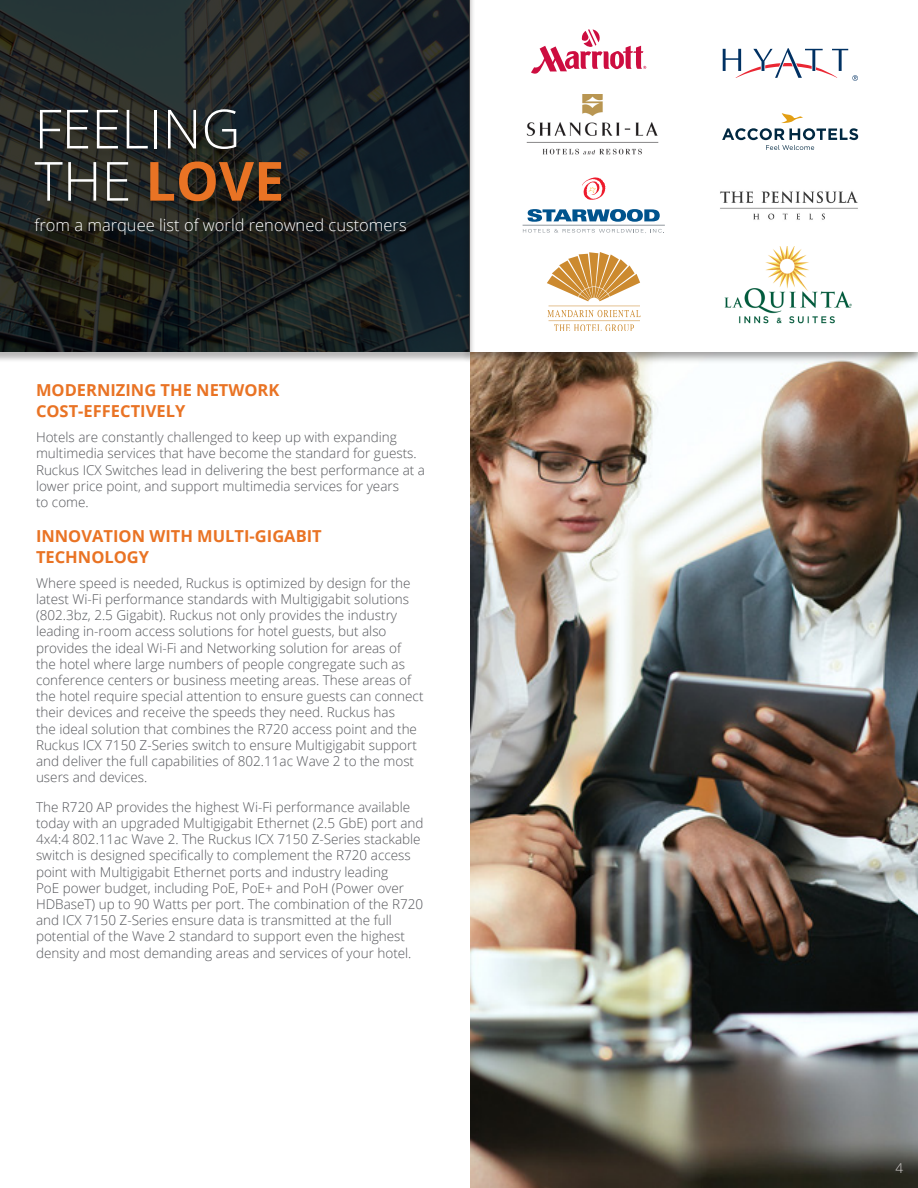
<style>
.page{position:relative;width:918px;height:1188px;background:#fff}
.page>*{position:absolute;margin:0;border:0;box-sizing:border-box;transform-origin:0 0}
.Main_Title{font:300 54px/52.2px "Open Sans";color:#fff}
.BODY_SUBHEAD_Orange{font:700 16.5px/21px "Open Sans";color:#e97324}
.Main_Title-2{font:300 16.5px "Open Sans";color:#fff}
.t1{font:300 13.5px/16.2px "Open Sans";color:#54555a}
.TableBullet{font:300 13.5px "Open Sans";color:#dcd8d7}
.s1{font-weight:700;color:#e97324}
</style>
<div class="page">
<img style="left:470px;top:365px;width:448px;height:823px">
<div style="left:462px;top:0;width:456px;height:365px;background:#231f20;opacity:.45"></div>
<div style="left:470px;top:0;width:448px;height:352px;background:#fff"></div>
<div style="left:0;top:0;width:475px;height:363px;background:#231f20;opacity:.45"></div>
<svg style="left:0;top:0;width:470px;height:352px;background:#1c2323"></svg>
<img style="left:526px;top:94px;width:133px;height:61px">
<svg style="left:528px;top:209px;width:132px;height:13px"></svg>
<svg style="left:523px;top:229px;width:141px;height:4px"></svg>
<hr style="left:523px;top:225px;width:142px;height:1px;background:#90979d">
<svg style="left:582px;top:177px;width:23px;height:23px"></svg>
<svg style="left:531px;top:29px;width:115px;height:45px"></svg>
<svg style="left:547px;top:310px;width:94px;height:7px"></svg>
<svg style="left:554px;top:324px;width:80px;height:7px"></svg>
<hr style="left:549px;top:321px;width:91px;height:1px;background:#cc8a2f">
<hr style="left:549px;top:306px;width:91px;height:1px;background:#cc8a2f">
<svg style="left:547px;top:252px;width:93px;height:50px"></svg>
<svg style="left:722px;top:113px;width:136px;height:37px"></svg>
<svg style="left:723px;top:48px;width:135px;height:33px"></svg>
<img style="left:720px;top:191px;width:138px;height:29px">
<img style="left:724px;top:246px;width:128px;height:78px">
<p class="Main_Title" style="left:34px;top:101px;width:251px">FEELING<br>THE <span class="s1">LOVE</span></p>
<p class="Main_Title-2" style="left:34px;top:214px;width:374px">from a marquee list of world renowned customers</p>
<p class="BODY_SUBHEAD_Orange" style="left:36px;top:379px;width:245px">MODERNIZING THE NETWORK<br>COST-EFFECTIVELY</p>
<p class="t1" style="left:36px;top:429px;width:391px">Hotels are constantly challenged to keep up with expanding multimedia services that have become the standard for guests.<br>Ruckus ICX Switches lead in delivering the best performance at a lower price point, and support multimedia services for years<br>to come.</p>
<p class="BODY_SUBHEAD_Orange" style="left:36px;top:525px;width:287px">INNOVATION WITH MULTI-GIGABIT<br>TECHNOLOGY</p>
<p class="t1" style="left:36px;top:574px;width:389px">Where speed is needed, Ruckus is optimized by design for the latest Wi-Fi performance standards with Multigigabit solutions (802.3bz, 2.5 Gigabit). Ruckus not only provides the industry leading in-room access solutions for hotel guests, but also provides the ideal Wi-Fi and Networking solution for areas of the hotel where large numbers of people congregate such as conference centers or business meeting areas. These areas of the hotel require special attention to ensure guests can connect their devices and receive the speeds they need. Ruckus has<br>the ideal solution that combines the R720 access point and the Ruckus ICX 7150 Z-Series switch to ensure Multigigabit support and deliver the full capabilities of 802.11ac Wave 2 to the most users and devices.</p>
<p class="t1" style="left:36px;top:798px;width:389px">The R720 AP provides the highest Wi-Fi performance available today with an upgraded Multigigabit Ethernet (2.5 GbE) port and 4x4:4 802.11ac Wave 2. The Ruckus ICX 7150 Z-Series stackable switch is designed specifically to complement the R720 access point with Multigigabit Ethernet ports and industry leading<br>PoE power budget, including PoE, PoE+ and PoH (Power over HDBaseT) up to 90 Watts per port. The combination of the R720 and ICX 7150 Z-Series ensure data is transmitted at the full potential of the Wave 2 standard to support even the highest density and most demanding areas and services of your hotel.</p>
<p class="TableBullet" style="left:895px;top:1159px;width:9px">4</p>
</div>
